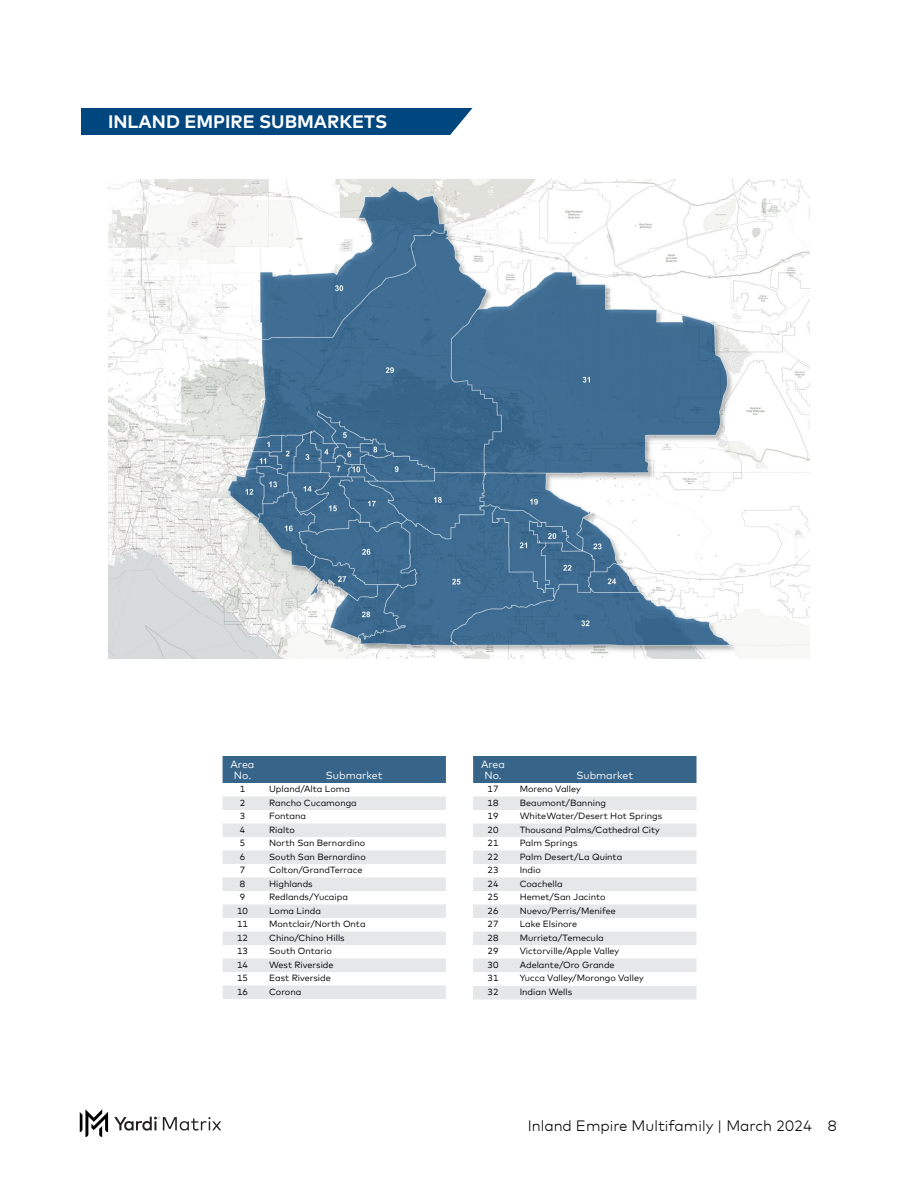
<style>
.page{position:relative;width:918px;height:1188px;background:#fff}
.page>*{position:absolute;margin:0;border:0;box-sizing:border-box;transform-origin:0 0}
.t1{font:700 18px "Mark Offc Pro";color:#fff}
.t2{font:300 15px "Mark Offc Pro";color:#000}
.t3{font:10.5px/10.5px "Mark Offc Pro";color:#fff;text-align:center}
.t4{font:9px "Mark Offc Pro";color:#000}
</style>
<div class="page">
<svg style="left:114px;top:1117px;width:107px;height:14px"></svg>
<svg style="left:80px;top:1109px;width:28px;height:28px"></svg>
<div style="left:81px;top:108px;width:391px;height:27px;background:#00467f"></div>
<div style="left:223px;top:756px;width:223px;height:27px;background:#37658a"></div>
<svg style="left:223px;top:796px;width:223px;height:203px;fill:#e6e7e8"></svg>
<div style="left:473px;top:756px;width:224px;height:27px;background:#37658a"></div>
<svg style="left:473px;top:796px;width:224px;height:204px;fill:#e6e7e8"></svg>
<img style="left:108px;top:179px;width:702px;height:479px">
<h1 class="t1" style="left:108px;top:108px;width:281px">INLAND EMPIRE SUBMARKETS</h1>
<p class="t3" style="left:230px;top:758px;width:26px">Area<br>No.</p>
<p class="t3" style="left:326px;top:769px;width:58px">Submarket</p>
<p class="t4" style="left:240px;top:782px;width:7px">1</p>
<p class="t4" style="left:269px;top:782px;width:82px">Upland/Alta Loma</p>
<p class="t4" style="left:240px;top:796px;width:7px">2</p>
<p class="t4" style="left:269px;top:796px;width:89px">Rancho Cucamonga</p>
<p class="t4" style="left:240px;top:809px;width:7px">3</p>
<p class="t4" style="left:269px;top:809px;width:39px">Fontana</p>
<p class="t4" style="left:240px;top:823px;width:7px">4</p>
<p class="t4" style="left:269px;top:823px;width:27px">Rialto</p>
<p class="t4" style="left:240px;top:836px;width:7px">5</p>
<p class="t4" style="left:269px;top:836px;width:98px">North San Bernardino</p>
<p class="t4" style="left:240px;top:850px;width:7px">6</p>
<p class="t4" style="left:269px;top:850px;width:98px">South San Bernardino</p>
<p class="t4" style="left:240px;top:863px;width:7px">7</p>
<p class="t4" style="left:269px;top:863px;width:95px">Colton/GrandTerrace</p>
<p class="t4" style="left:240px;top:877px;width:7px">8</p>
<p class="t4" style="left:269px;top:877px;width:45px">Highlands</p>
<p class="t4" style="left:240px;top:890px;width:7px">9</p>
<p class="t4" style="left:269px;top:890px;width:80px">Redlands/Yucaipa</p>
<p class="t4" style="left:237px;top:904px;width:12px">10</p>
<p class="t4" style="left:269px;top:904px;width:53px">Loma Linda</p>
<p class="t4" style="left:237px;top:917px;width:12px">11</p>
<p class="t4" style="left:269px;top:917px;width:98px">Montclair/North Onta</p>
<p class="t4" style="left:237px;top:931px;width:12px">12</p>
<p class="t4" style="left:269px;top:931px;width:77px">Chino/Chino Hills</p>
<p class="t4" style="left:237px;top:944px;width:12px">13</p>
<p class="t4" style="left:269px;top:944px;width:64px">South Ontario</p>
<p class="t4" style="left:237px;top:958px;width:12px">14</p>
<p class="t4" style="left:269px;top:958px;width:66px">West Riverside</p>
<p class="t4" style="left:237px;top:971px;width:12px">15</p>
<p class="t4" style="left:269px;top:971px;width:63px">East Riverside</p>
<p class="t4" style="left:237px;top:985px;width:12px">16</p>
<p class="t4" style="left:269px;top:985px;width:34px">Corona</p>
<p class="t3" style="left:481px;top:758px;width:26px">Area<br>No.</p>
<p class="t3" style="left:576px;top:769px;width:58px">Submarket</p>
<p class="t4" style="left:488px;top:782px;width:12px">17</p>
<p class="t4" style="left:520px;top:782px;width:63px">Moreno Valley</p>
<p class="t4" style="left:488px;top:796px;width:12px">18</p>
<p class="t4" style="left:520px;top:796px;width:88px">Beaumont/Banning</p>
<p class="t4" style="left:488px;top:809px;width:12px">19</p>
<p class="t4" style="left:520px;top:809px;width:144px">WhiteWater/Desert Hot Springs</p>
<p class="t4" style="left:488px;top:823px;width:12px">20</p>
<p class="t4" style="left:520px;top:823px;width:142px">Thousand Palms/Cathedral City</p>
<p class="t4" style="left:488px;top:836px;width:12px">21</p>
<p class="t4" style="left:520px;top:836px;width:59px">Palm Springs</p>
<p class="t4" style="left:488px;top:850px;width:12px">22</p>
<p class="t4" style="left:520px;top:850px;width:104px">Palm Desert/La Quinta</p>
<p class="t4" style="left:488px;top:863px;width:12px">23</p>
<p class="t4" style="left:520px;top:863px;width:23px">Indio</p>
<p class="t4" style="left:488px;top:877px;width:12px">24</p>
<p class="t4" style="left:520px;top:877px;width:44px">Coachella</p>
<p class="t4" style="left:488px;top:890px;width:12px">25</p>
<p class="t4" style="left:520px;top:890px;width:87px">Hemet/San Jacinto</p>
<p class="t4" style="left:488px;top:904px;width:12px">26</p>
<p class="t4" style="left:520px;top:904px;width:98px">Nuevo/Perris/Menifee</p>
<p class="t4" style="left:488px;top:917px;width:12px">27</p>
<p class="t4" style="left:520px;top:917px;width:59px">Lake Elsinore</p>
<p class="t4" style="left:488px;top:931px;width:12px">28</p>
<p class="t4" style="left:520px;top:931px;width:86px">Murrieta/Temecula</p>
<p class="t4" style="left:488px;top:944px;width:12px">29</p>
<p class="t4" style="left:520px;top:944px;width:101px">Victorville/Apple Valley</p>
<p class="t4" style="left:488px;top:958px;width:12px">30</p>
<p class="t4" style="left:520px;top:958px;width:96px">Adelante/Oro Grande</p>
<p class="t4" style="left:488px;top:971px;width:12px">31</p>
<p class="t4" style="left:520px;top:971px;width:126px">Yucca Valley/Morongo Valley</p>
<p class="t4" style="left:488px;top:985px;width:12px">32</p>
<p class="t4" style="left:520px;top:985px;width:54px">Indian Wells</p>
<h2 class="t2" style="left:528px;top:1115px;width:311px">Inland Empire Multifamily | March 2024 8</h2>
</div>
